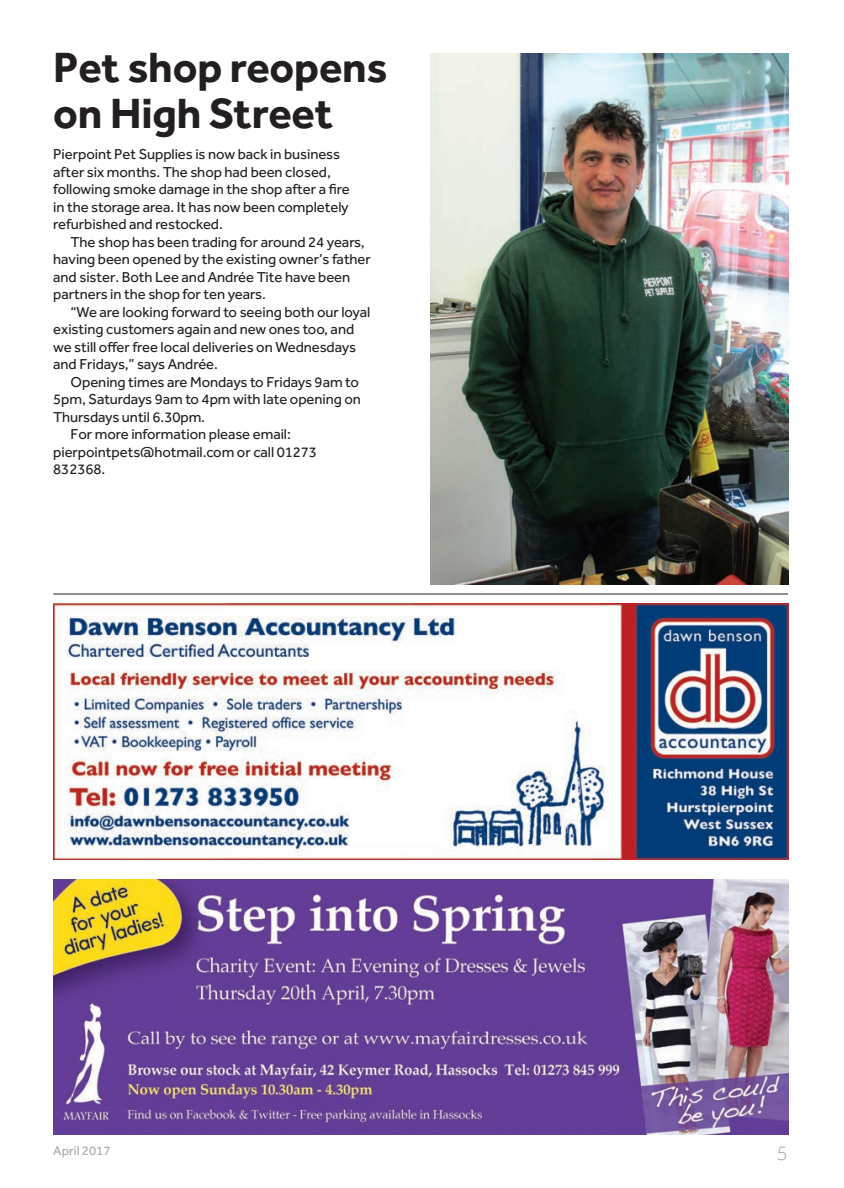
<style>
.page{position:relative;width:844px;height:1188px;background:#fff}
.page>*{position:absolute;margin:0;border:0;box-sizing:border-box;transform-origin:0 0}
.t1{font:700 43.75px/45.5px "Effra";letter-spacing:-.005em;color:#231f20}
.t2{font:300 21px "Effra";color:#a8a9ad}
.t3{font:14.88px/17.5px "Effra";letter-spacing:-.005em;color:#231f20}
.t4{font:13.12px "Effra";color:#a8a9ad}
</style>
<div class="page">
<hr style="left:53px;top:594px;width:734px;height:1px;background:#231f20">
<img style="left:53px;top:604px;width:734px;height:255px">
<img style="left:53px;top:879px;width:734px;height:256px">
<img style="left:430px;top:53px;width:357px;height:531px">
<h1 class="t1" style="left:53px;top:44px;width:336px">Pet shop reopens on High Street</h1>
<p class="t3" style="left:53px;top:145px;width:298px">Pierpoint Pet Supplies is now back in business after six months. The shop had been closed, following smoke damage in the shop after a fire in the storage area. It has now been completely refurbished and restocked.</p>
<p class="t3" style="left:53px;top:233px;width:319px;text-indent:17px">The shop has been trading for around 24 years, having been opened by the existing owner’s father and sister. Both Lee and Andrée Tite have been partners in the shop for ten years.</p>
<p class="t3" style="left:53px;top:303px;width:318px;text-indent:17px">“We are looking forward to seeing both our loyal existing customers again and new ones too, and we still offer free local deliveries on Wednesdays and Fridays,” says Andrée.</p>
<p class="t3" style="left:71px;top:373px;width:290px">Opening times are Mondays to Fridays 9am to</p>
<p class="t3" style="left:53px;top:390px;width:309px">5pm, Saturdays 9am to 4pm with late opening on</p>
<p class="t3" style="left:53px;top:408px;width:153px">Thursdays until 6.30pm.</p>
<p class="t3" style="left:71px;top:425px;width:222px">For more information please email:</p>
<p class="t3" style="left:53px;top:443px;width:265px">pierpointpets@hotmail.com or call 01273</p>
<p class="t3" style="left:53px;top:460px;width:54px">832368.</p>
<p class="t4" style="left:53px;top:1143px;width:59px">April 2017</p>
<h2 class="t2" style="left:776px;top:1141px;width:13px">5</h2>
</div>
